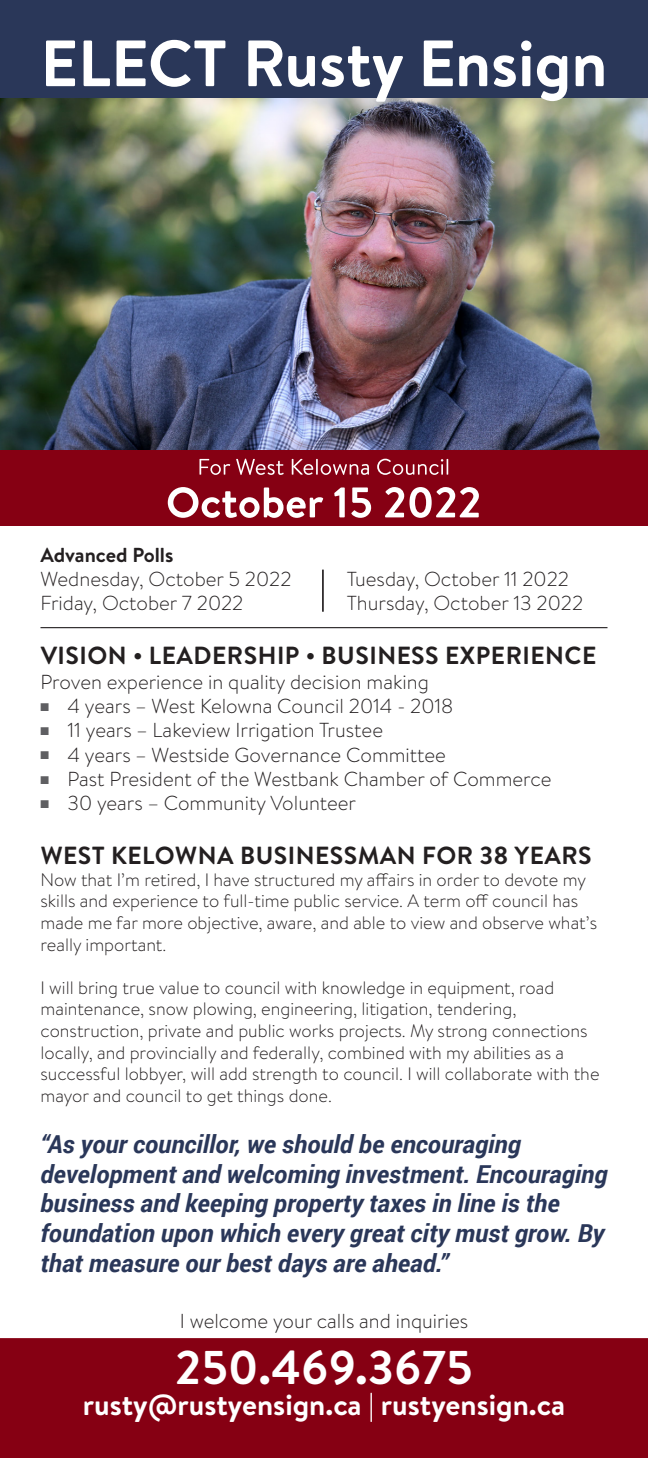
<style>
.page{position:relative;width:648px;height:1458px;background:#fff}
.page>*{position:absolute;margin:0;border:0;box-sizing:border-box;transform-origin:0 0}
.t1{font:700 65.25px "Brandon Text";color:#fff}
.t2{font:700 47.25px "Brandon Text";color:#fff}
.t3{font:700 29.25px "Brandon Text";color:#fff}
.t4{font:italic 700 24.75px/29.7px "Roboto";color:#2a3759}
.t5{font:700 24.75px "Brandon Text";letter-spacing:.02em;color:#231f20}
.t6{font:300 20.25px "Brandon Text";color:#231f20}
.t7{font:700 20.25px "Brandon Text";color:#231f20}
.t8{font:300 18px/21.6px "Brandon Text";color:#231f20}
.s1{color:#5f5f62}
</style>
<div class="page">
<div style="left:0;top:1338px;width:648px;height:120px;background:#860013"></div>
<div style="left:0;top:427px;width:648px;height:99px;background:#860013"></div>
<img style="left:0;top:97px;width:648px;height:353px">
<div style="left:0;top:0;width:648px;height:97px;background:#2a3759"></div>
<svg style="left:168px;top:487px;width:311px;height:31px"></svg>
<svg style="left:199px;top:459px;width:249px;height:16px"></svg>
<hr style="left:322px;top:570px;width:2px;height:42px;background:#231f20">
<hr style="left:40px;top:627px;width:568px;height:1px;background:#231f20">
<p class="t1" style="left:40px;top:18px;width:569px">ELECT Rusty Ensign</p>
<p class="t7" style="left:40px;top:541px;width:134px">Advanced Polls</p>
<p class="t6" style="left:40px;top:565px;width:252px">Wednesday, October 5 2022</p>
<p class="t6" style="left:40px;top:590px;width:204px">Friday, October 7 2022</p>
<p class="t5" style="left:41px;top:639px;width:557px">VISION • LEADERSHIP • BUSINESS EXPERIENCE</p>
<p class="t6" style="left:40px;top:668px;width:390px">Proven experience in quality decision making</p>
<p class="t6" style="left:40px;top:692px;width:414px"><span class="s1">■</span> 4 years – West Kelowna Council 2014 - 2018</p>
<p class="t6" style="left:40px;top:716px;width:344px"><span class="s1">■</span> 11 years – Lakeview Irrigation Trustee</p>
<p class="t6" style="left:40px;top:741px;width:407px"><span class="s1">■</span> 4 years – Westside Governance Committee</p>
<p class="t6" style="left:40px;top:765px;width:512px"><span class="s1">■</span> Past President of the Westbank Chamber of Commerce</p>
<p class="t6" style="left:40px;top:789px;width:317px"><span class="s1">■</span> 30 years – Community Volunteer</p>
<p class="t5" style="left:41px;top:838px;width:553px">WEST KELOWNA BUSINESSMAN FOR 38 YEARS</p>
<p class="t8" style="left:40px;top:868px;width:558px">Now that I’m retired, I have structured my affairs in order to devote my skills and experience to full-time public service. A term off council has made me far more objective, aware, and able to view and observe what’s really important.</p>
<p class="t8" style="left:40px;top:976px;width:561px">I will bring true value to council with knowledge in equipment, road maintenance, snow plowing, engineering, litigation, tendering, construction, private and public works projects. My strong connections locally, and provincially and federally, combined with my abilities as a successful lobbyer, will add strength to council. I will collaborate with the mayor and council to get things done.</p>
<p class="t4" style="left:40px;top:1128px;width:568px">“As your councillor, we should be encouraging development and welcoming investment. Encouraging business and keeping property taxes in line is the foundation upon which every great city must grow. By that measure our best days are ahead.”</p>
<p class="t6" style="left:180px;top:1307px;width:290px">I welcome your calls and inquiries</p>
<p class="t2" style="left:175px;top:1335px;width:299px">250.469.3675</p>
<p class="t3" style="left:83px;top:1385px;width:484px">rusty@rustyensign.ca | rustyensign.ca</p>
<p class="t6" style="left:347px;top:565px;width:224px">Tuesday, October 11 2022</p>
<p class="t6" style="left:347px;top:590px;width:238px">Thursday, October 13 2022</p>
</div>
